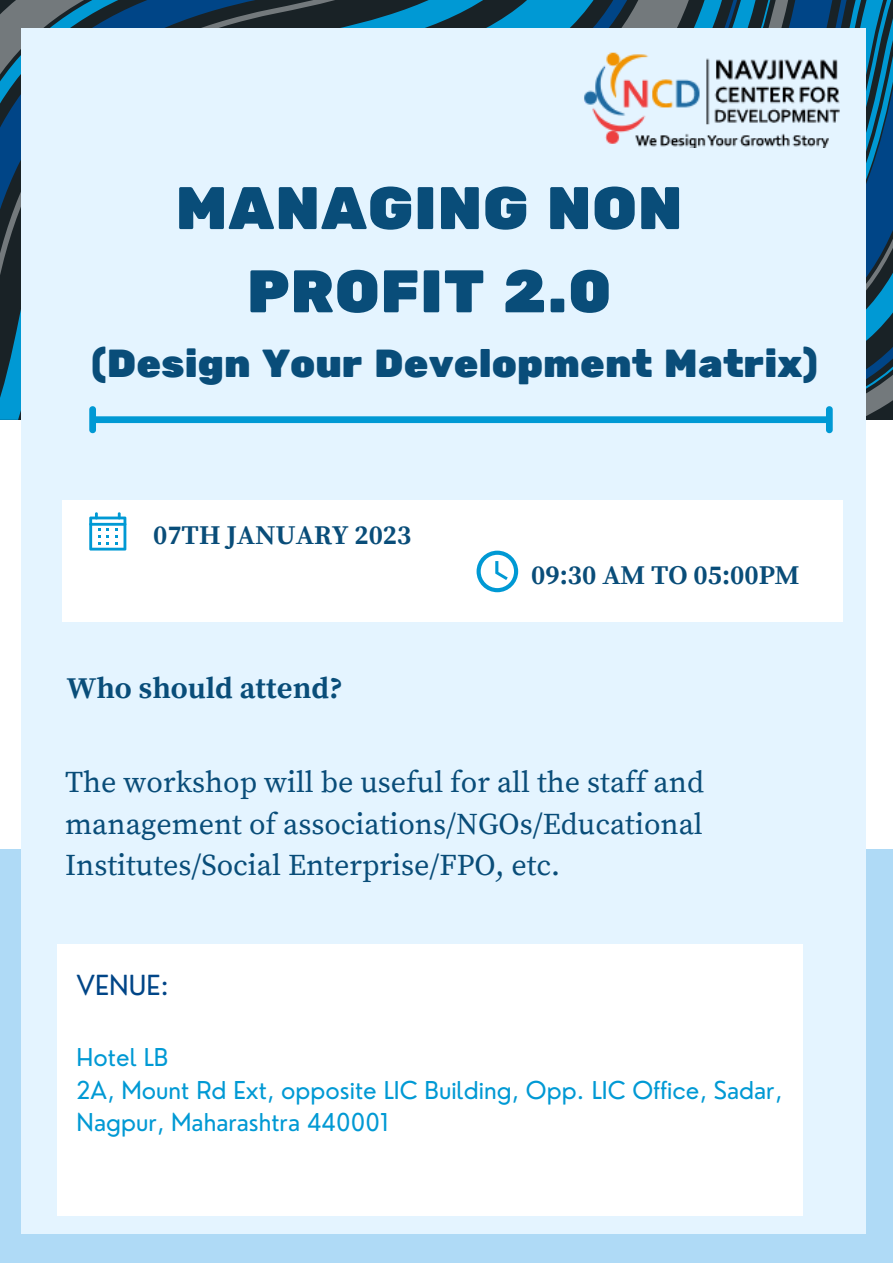
<style>
.page{position:relative;width:893px;height:1264px;background:#fff}
.page>*{position:absolute;margin:0;border:0;box-sizing:border-box;transform-origin:0 0}
.t1{font:60px/83.2px "Rubik One";color:#094d79;text-align:center}
.t2{font:39px "Rubik One";color:#094d79}
.t3{font:30px/41.5px "Source Serif Pro";color:#094d79;text-align:justify}
.t4{font:700 30px "Source Serif Pro";color:#094d79}
.t5{font:700 27px "Source Serif Pro";color:#094d79}
.t6{font:27px "Nourd";color:#004587}
.t7{font:24px/32.5px "Nourd";color:#0099d4}
</style>
<div class="page">
<svg style="left:0;top:0;width:892px;height:420px;background:#1f5774"></svg>
<div style="left:0;top:849px;width:892px;height:413px;background:#afdaf6"></div>
<div style="left:21px;top:29px;width:844px;height:1205px;background:#e4f4ff"></div>
<div style="left:63px;top:500px;width:780px;height:121px;background:#fff"></div>
<div style="left:58px;top:944px;width:745px;height:271px;background:#fff"></div>
<svg style="left:89px;top:512px;width:37px;height:38px"></svg>
<svg style="left:476px;top:550px;width:42px;height:42px"></svg>
<div style="left:94px;top:416px;width:733px;height:7px;background:#0099d4"></div>
<svg style="left:89px;top:406px;width:7px;height:27px"></svg>
<svg style="left:825px;top:406px;width:7px;height:27px"></svg>
<img style="left:584px;top:52px;width:256px;height:95px">
<h1 class="t1" style="left:175px;top:169px;width:509px">MANAGING NON<br>PROFIT 2.0</h1>
<h2 class="t2" style="left:91px;top:341px;width:728px">(Design Your Development Matrix)</h2>
<p class="t5" style="left:153px;top:519px;width:260px">07TH JANUARY 2023</p>
<p class="t4" style="left:67px;top:671px;width:278px">Who should attend?</p>
<p class="t5" style="left:531px;top:559px;width:270px">09:30 AM TO 05:00PM</p>
<p class="t3" style="left:65px;top:762px;width:640px">The workshop will be useful for all the staff and management of associations/NGOs/Educational Institutes/Social Enterprise/FPO, etc.</p>
<p class="t6" style="left:77px;top:968px;width:94px">VENUE:</p>
<p class="t7" style="left:77px;top:1040px;width:707px">Hotel LB<br>2A, Mount Rd Ext, opposite LIC Building, Opp. LIC Office, Sadar,<br>Nagpur, Maharashtra 440001</p>
</div>
